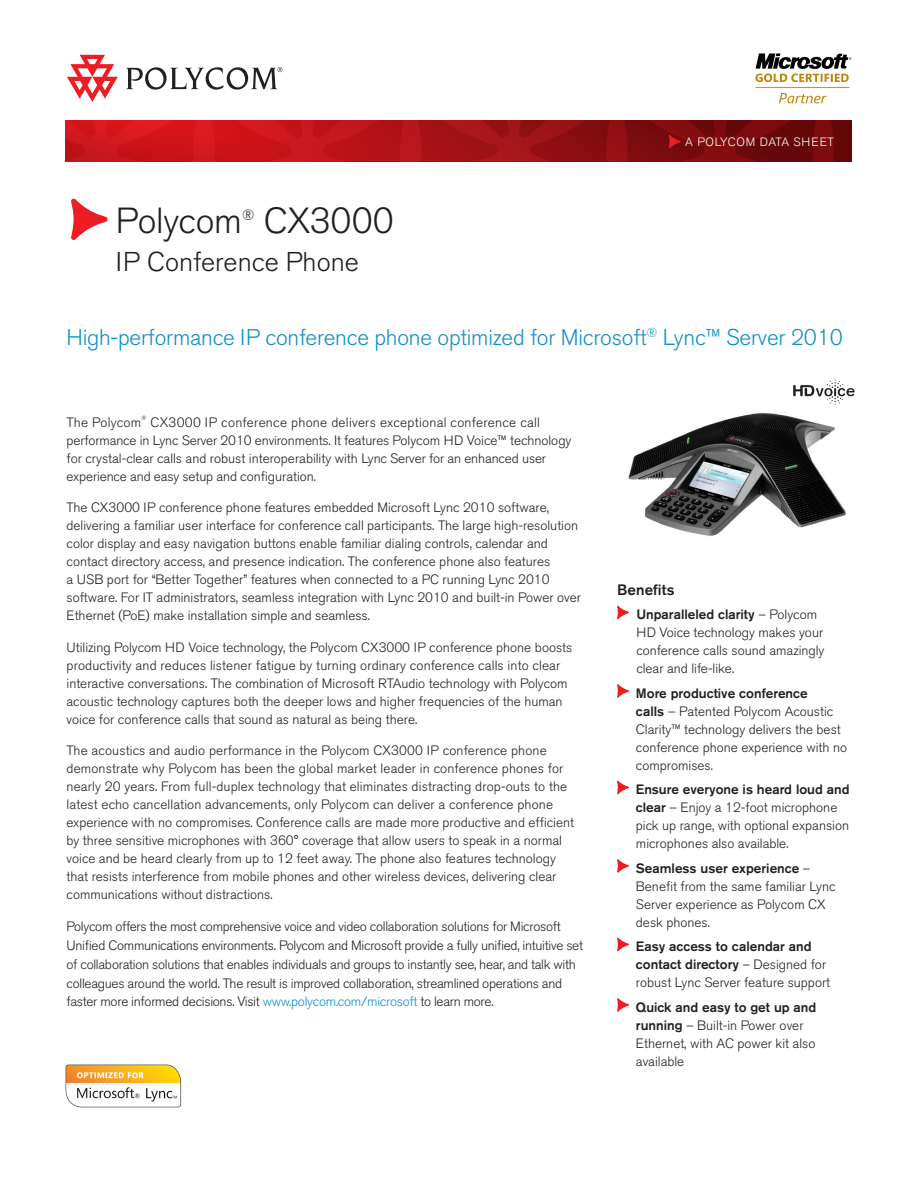
<style>
.page{position:relative;width:918px;height:1188px;background:#fff}
.page>*{position:absolute;margin:0;border:0;box-sizing:border-box;transform-origin:0 0}
.t1{font:300 36px "Akzidenz Grotesk BE";letter-spacing:-.005em;color:#231f20}
.Title_Subhead{font:300 27px "Akzidenz Grotesk BE";color:#231f20}
.Lead-in_Headline__bl{font:300 22.5px "Akzidenz Grotesk BE";letter-spacing:-.01em;color:#1490c8}
.FRONT_Sidebar_Header{font:500 15px "Akzidenz Grotesk BE";letter-spacing:.01em;color:#231f20}
.t2{font:300 14.85px "Akzidenz Grotesk BE";color:#231f20}
.Body_Copy_Text{font:300 13.5px/18px "Akzidenz Grotesk BE";color:#231f20}
.FRONT_Sidebar_Copy{font:300 13.5px/18px "Akzidenz Grotesk BE";color:#231f20}
.Body_Copy_Text-2{font:300 13.5px/18.8px "Akzidenz Grotesk BE";letter-spacing:-.02em;color:#231f20}
.Body_Copy_Text-3{font:300 13.5px "Akzidenz Grotesk BE";letter-spacing:.02em;color:#231f20}
.t3{font:300 12px "Akzidenz Grotesk BE";letter-spacing:.05em;color:#fff}
.Body_Copy_Text-4{font:300 6.15px "Akzidenz Grotesk BE";color:#231f20}
.s1{color:#1490c8}
.s2{font-weight:500}
</style>
<div class="page">
<svg style="left:71px;top:199px;width:37px;height:41px"></svg>
<img style="left:628px;top:413px;width:218px;height:123px">
<svg style="left:617px;top:606px;width:12px;height:13px"></svg>
<svg style="left:617px;top:684px;width:12px;height:14px"></svg>
<svg style="left:617px;top:781px;width:12px;height:13px"></svg>
<svg style="left:617px;top:859px;width:12px;height:14px"></svg>
<svg style="left:617px;top:938px;width:12px;height:13px"></svg>
<svg style="left:617px;top:998px;width:12px;height:14px"></svg>
<svg style="left:96px;top:120px;width:732px;height:41px;background:#ab1318"></svg>
<svg style="left:828px;top:120px;width:23px;height:41px"></svg>
<svg style="left:725px;top:120px;width:93px;height:41px;background:#6d080a"></svg>
<svg style="left:519px;top:120px;width:93px;height:41px;background:#8f0f12"></svg>
<svg style="left:415px;top:120px;width:94px;height:41px;background:#a41216"></svg>
<svg style="left:313px;top:120px;width:93px;height:41px;background:#b81318"></svg>
<svg style="left:209px;top:120px;width:94px;height:41px;background:#cc141a"></svg>
<svg style="left:106px;top:120px;width:93px;height:41px;background:#d2151b"></svg>
<svg style="left:65px;top:120px;width:31px;height:41px"></svg>
<svg style="left:622px;top:120px;width:93px;height:41px;background:#7e0b0e"></svg>
<svg style="left:67px;top:55px;width:51px;height:47px"></svg>
<svg style="left:126px;top:67px;width:156px;height:23px"></svg>
<img style="left:755px;top:53px;width:97px;height:51px">
<svg style="left:793px;top:380px;width:62px;height:25px"></svg>
<img style="left:65px;top:1064px;width:117px;height:44px">
<p class="t1" style="left:116px;top:201px;width:128px">Polycom</p>
<p class="t2" style="left:242px;top:207px;width:14px">®</p>
<p class="t1" style="left:264px;top:201px;width:132px">CX3000</p>
<p class="Title_Subhead" style="left:116px;top:246px;width:244px">IP Conference Phone</p>
<p class="t3" style="left:685px;top:135px;width:150px">A POLYCOM DATA SHEET</p>
<p class="Lead-in_Headline__bl" style="left:67px;top:324px;width:778px">High-performance IP conference phone optimized for Microsoft<sup>®</sup> Lync™ Server 2010</p>
<p class="Body_Copy_Text-3" style="left:67px;top:414px;width:76px">The Polycom</p>
<p class="Body_Copy_Text-4" style="left:142px;top:415px;width:7px">®</p>
<p class="Body_Copy_Text" style="left:67px;top:413px;width:507px;text-indent:84px">CX3000 IP conference phone delivers exceptional conference call performance in Lync Server 2010 environments. It features Polycom HD Voice™ technology for crystal-clear calls and robust interoperability with Lync Server for an enhanced user experience and easy setup and configuration.</p>
<p class="Body_Copy_Text" style="left:67px;top:499px;width:516px">The CX3000 IP conference phone features embedded Microsoft Lync 2010 software, delivering a familiar user interface for conference call participants. The large high-resolution color display and easy navigation buttons enable familiar dialing controls, calendar and contact directory access, and presence indication. The conference phone also features<br>a USB port for “Better Together” features when connected to a PC running Lync 2010 software. For IT administrators, seamless integration with Lync 2010 and built-in Power over Ethernet (PoE) make installation simple and seamless.</p>
<p class="Body_Copy_Text" style="left:67px;top:638px;width:507px">Utilizing Polycom HD Voice technology, the Polycom CX3000 IP conference phone boosts productivity and reduces listener fatigue by turning ordinary conference calls into clear interactive conversations. The combination of Microsoft RTAudio technology with Polycom acoustic technology captures both the deeper lows and higher frequencies of the human voice for conference calls that sound as natural as being there.</p>
<p class="Body_Copy_Text" style="left:67px;top:742px;width:509px">The acoustics and audio performance in the Polycom CX3000 IP conference phone demonstrate why Polycom has been the global market leader in conference phones for nearly 20 years. From full-duplex technology that eliminates distracting drop-outs to the latest echo cancellation advancements, only Polycom can deliver a conference phone experience with no compromises. Conference calls are made more productive and efficient by three sensitive microphones with 360° coverage that allow users to speak in a normal voice and be heard clearly from up to 12 feet away. The phone also features technology that resists interference from mobile phones and other wireless devices, delivering clear communications without distractions.</p>
<p class="Body_Copy_Text-2" style="left:67px;top:918px;width:518px">Polycom offers the most comprehensive voice and video collaboration solutions for Microsoft Unified Communications environments. Polycom and Microsoft provide a fully unified, intuitive set of collaboration solutions that enables individuals and groups to instantly see, hear, and talk with colleagues around the world. The result is improved collaboration, streamlined operations and faster more informed decisions. Visit <span class="s1">www.polycom.com/microsoft</span> to learn more.</p>
<p class="FRONT_Sidebar_Header" style="left:617px;top:580px;width:59px">Benefits</p>
<p class="FRONT_Sidebar_Copy" style="left:636px;top:606px;width:190px"><span class="s2">Unparalleled clarity</span> – Polycom<br>HD Voice technology makes your conference calls sound amazingly clear and life-like.</p>
<p class="FRONT_Sidebar_Copy" style="left:636px;top:684px;width:213px"><span class="s2">More productive conference<br>calls</span> – Patented Polycom Acoustic<br>Clarity™ technology delivers the best conference phone experience with no compromises.</p>
<p class="FRONT_Sidebar_Copy" style="left:636px;top:781px;width:215px"><span class="s2">Ensure everyone is heard loud and clear</span> – Enjoy a 12-foot microphone pick up range, with optional expansion microphones also available.</p>
<p class="FRONT_Sidebar_Copy" style="left:636px;top:859px;width:201px"><span class="s2">Seamless user experience</span> –<br>Benefit from the same familiar Lync<br>Server experience as Polycom CX desk phones.</p>
<p class="FRONT_Sidebar_Copy" style="left:636px;top:938px;width:196px"><span class="s2">Easy access to calendar and contact directory</span> – Designed for robust Lync Server feature support</p>
<p class="FRONT_Sidebar_Copy" style="left:636px;top:998px;width:182px"><span class="s2">Quick and easy to get up and running</span> – Built-in Power over<br>Ethernet, with AC power kit also available</p>
</div>
